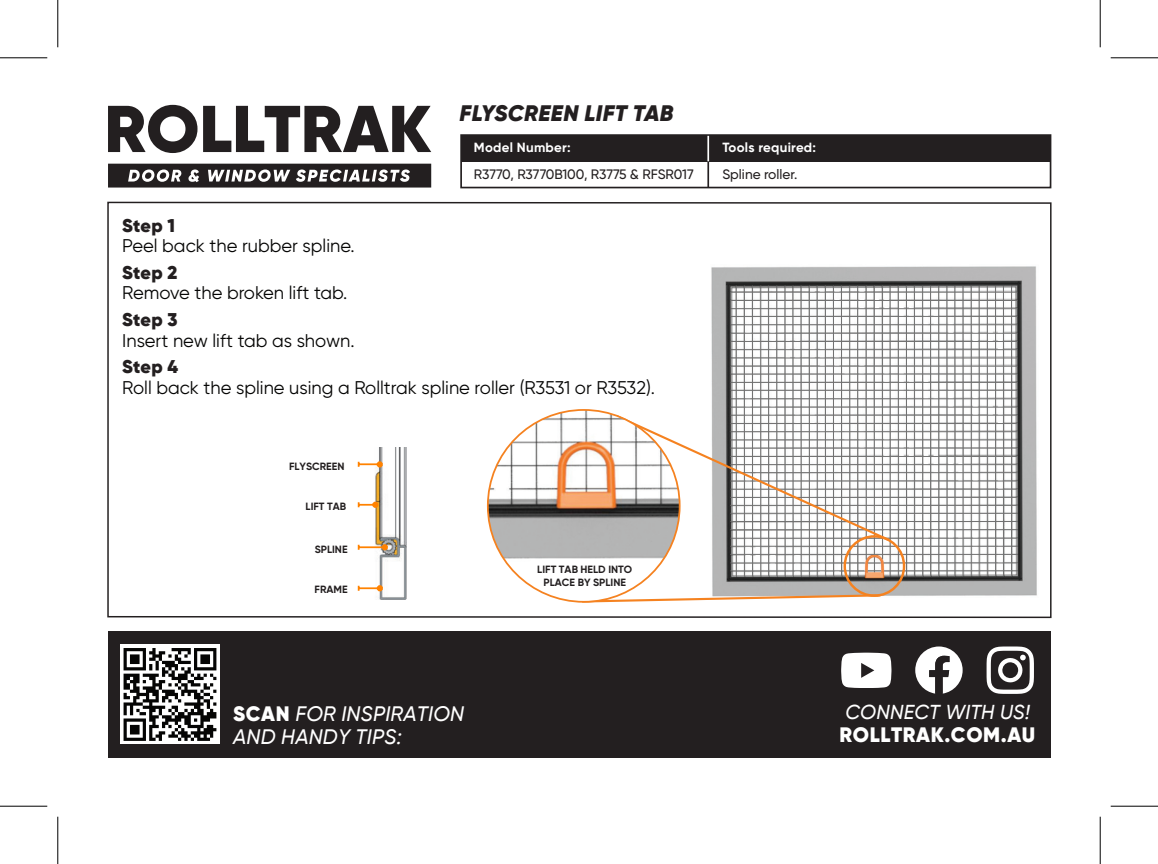
<style>
.page{position:relative;width:1158px;height:864px;background:#fff}
.page>*{position:absolute;margin:0;border:0;box-sizing:border-box;transform-origin:0 0}
.t1{font:italic 900 22.4px "Gilroy";letter-spacing:.02em;color:#231f20}
.t2{font:italic 500 20.82px/22.6px "Gilroy";letter-spacing:.01em;color:#fff}
.t3{font:900 20.82px "Gilroy";letter-spacing:.03em;color:#fff}
.t4{font:italic 500 20.12px "Gilroy";letter-spacing:.01em;color:#fff}
.t5{font:18.38px "Gilroy";color:#050504}
.t6{font:900 18.38px "Gilroy";letter-spacing:.005em;color:#231f20}
.t7{font:500 13.65px "Gilroy";color:#231f20}
.t8{font:700 13.3px "Gilroy";letter-spacing:.02em;color:#fff}
.t9{font:700 10.5px/12.6px "Gilroy";color:#231f20;text-align:center}
.s1{font-weight:900;font-style:normal}
</style>
<div class="page">
<svg style="left:108px;top:105px;width:89px;height:48px"></svg>
<svg style="left:203px;top:106px;width:228px;height:46px"></svg>
<svg style="left:108px;top:164px;width:323px;height:23px"></svg>
<div style="left:461px;top:135px;width:589px;height:26px;background:#231f20"></div>
<div style="left:460px;top:134px;width:591px;height:54px;border:2px solid #231f20"></div>
<hr style="left:707px;top:161px;width:2px;height:26px;background:#231f20">
<hr style="left:707px;top:136px;width:2px;height:25px;background:#fff">
<svg style="left:107px;top:201px;width:945px;height:417px"></svg>
<svg style="left:941px;top:229px;width:11px;height:8px"></svg>
<div style="left:108px;top:631px;width:942px;height:127px;background:#231f20"></div>
<svg style="left:841px;top:652px;width:50px;height:35px;background:#e4e4e4"></svg>
<svg style="left:986px;top:646px;width:47px;height:47px"></svg>
<svg style="left:915px;top:646px;width:47px;height:47px"></svg>
<div style="left:120px;top:644px;width:99px;height:99px;background:#fff"></div>
<svg style="left:123px;top:648px;width:93px;height:92px"></svg>
<hr style="left:0;top:57px;width:47px;height:1px;background:#000">
<hr style="left:1110px;top:57px;width:47px;height:1px;background:#000">
<hr style="left:0;top:805px;width:47px;height:1px;background:#000">
<hr style="left:1110px;top:805px;width:47px;height:1px;background:#000">
<hr style="left:57px;top:0;width:1px;height:47px;background:#000">
<hr style="left:57px;top:816px;width:1px;height:47px;background:#000">
<hr style="left:1099px;top:0;width:1px;height:47px;background:#000">
<hr style="left:1099px;top:816px;width:1px;height:47px;background:#000">
<p class="t1" style="left:459px;top:99px;width:215px">FLYSCREEN LIFT TAB</p>
<p class="t8" style="left:474px;top:139px;width:98px">Model Number:</p>
<p class="t7" style="left:474px;top:165px;width:221px">R3770, R3770B100, R3775 &amp; RFSR017</p>
<p class="t6" style="left:122px;top:213px;width:54px">Step 1</p>
<p class="t5" style="left:122px;top:234px;width:234px">Peel back the rubber spline.</p>
<p class="t6" style="left:122px;top:261px;width:57px">Step 2</p>
<p class="t5" style="left:122px;top:281px;width:226px">Remove the broken lift tab.</p>
<p class="t6" style="left:122px;top:308px;width:57px">Step 3</p>
<p class="t5" style="left:122px;top:329px;width:234px">Insert new lift tab as shown.</p>
<p class="t6" style="left:122px;top:355px;width:57px">Step 4</p>
<p class="t5" style="left:122px;top:376px;width:534px">Roll back the spline using a Rolltrak spline roller (R3531 or R3532).</p>
<p class="t9" style="left:289px;top:459px;width:57px">FLYSCREEN</p>
<p class="t9" style="left:305px;top:499px;width:42px">LIFT TAB</p>
<p class="t9" style="left:315px;top:542px;width:34px">SPLINE</p>
<p class="t9" style="left:314px;top:583px;width:35px">FRAME</p>
<p class="t9" style="left:537px;top:563px;width:96px">LIFT TAB HELD INTO<br>PLACE BY SPLINE</p>
<p class="t8" style="left:722px;top:139px;width:95px">Tools required:</p>
<p class="t7" style="left:722px;top:165px;width:76px">Spline roller.</p>
<p class="t2" style="left:233px;top:702px;width:232px"><span class="s1">SCAN</span> FOR INSPIRATION<br>AND HANDY TIPS:</p>
<p class="t4" style="left:845px;top:699px;width:186px">CONNECT WITH US!</p>
<p class="t3" style="left:839px;top:721px;width:197px">ROLLTRAK.COM.AU</p>
</div>
